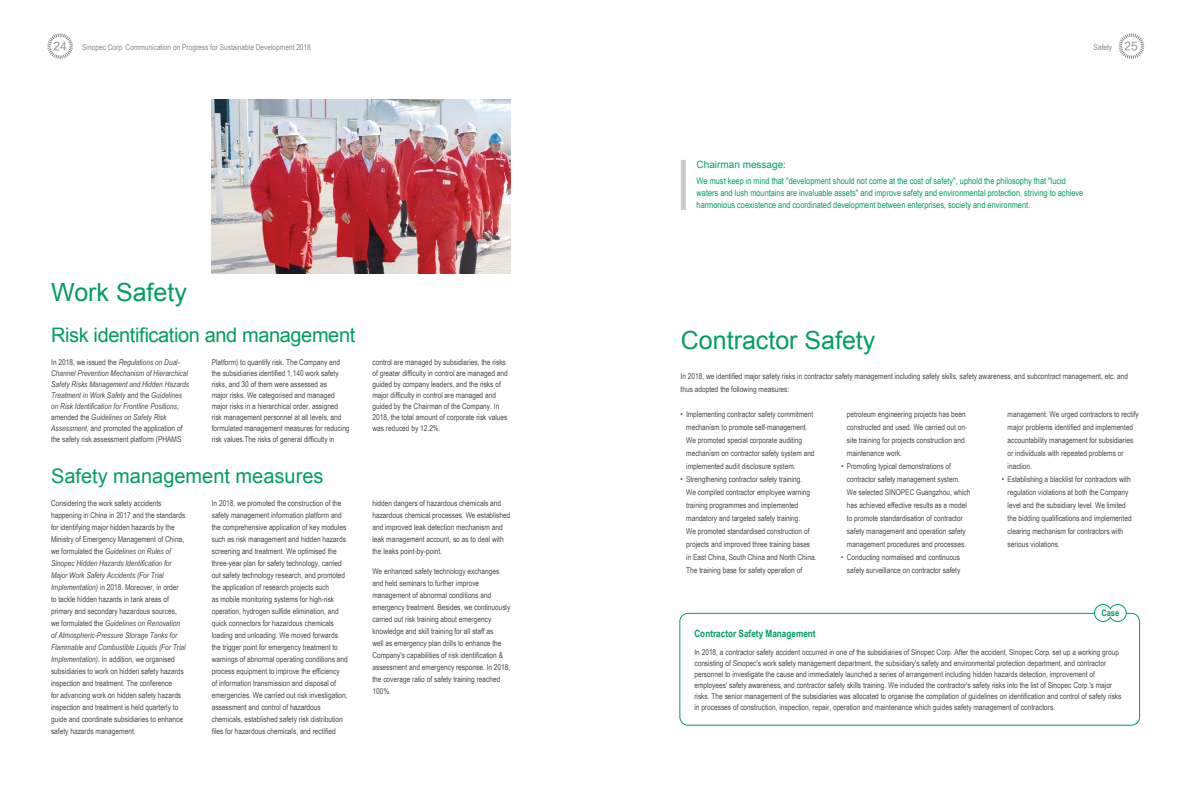
<style>
.page{position:relative;width:1191px;height:808px;background:#fff}
.page>*{position:absolute;margin:0;border:0;box-sizing:border-box;transform-origin:0 0}
.t1{font:25px "Arial";color:#009f5d}
.t2{font:20px "Arial";letter-spacing:-.02em;color:#009f5d}
.t3{font:20px "Arial";color:#009f5d}
.t4{font:11px "FZLTHK GBK1 0";color:#898989}
.t5{font:700 10px "Arial Narrow";color:#009f5d}
.t6{font:10px "Arial";color:#009f5d}
.t7{font:9px/12px "Arial Narrow";color:#009f5d}
.t8{font:700 9px "Arial Narrow";color:#009f5d}
.t9{font:8px/12px "Arial Narrow";color:#4c4948}
.t10{font:italic 8px/11px "Arial Narrow";color:#4c4948}
.t11{font:8px "Arial Narrow";color:#898989}
.s1{font-family:"FZLTHK GBK1 0";font-size:11px}
.s2{font-style:normal}
.s3{font-style:italic}
</style>
<div class="page">
<svg style="left:47px;top:33px;width:26px;height:26px"></svg>
<svg style="left:1118px;top:33px;width:27px;height:26px"></svg>
<img style="left:212px;top:99px;width:298px;height:175px">
<div style="left:681px;top:160px;width:5px;height:50px;background:#c9caca"></div>
<div style="left:679px;top:613px;width:461px;height:112px;border:1px solid #009f5d;border-radius:9px"></div>
<svg style="left:1093px;top:604px;width:34px;height:18px"></svg>
<h3 class="t4" style="left:54px;top:40px;width:15px">24</h3>
<p class="t11" style="left:82px;top:41px;width:230px">Sinopec Corp. Communication on Progress for Sustainable Development 2018</p>
<p class="t11" style="left:1093px;top:41px;width:46px">Safety <span class="s1">25</span></p>
<h1 class="t1" style="left:51px;top:276px;width:137px">Work Safety</h1>
<h2 class="t2" style="left:51px;top:322px;width:305px">Risk identification and management</h2>
<p class="t10" style="left:51px;top:356px;width:139px"><span class="s2">In 2018, we issued the</span> Regulations on Dual-Channel Prevention Mechanism of Hierarchical Safety Risks Management and Hidden Hazards Treatment in Work Safety <span class="s2">and the</span> Guidelines on Risk Identification for Frontline Positions<span class="s2">, amended the</span> Guidelines on Safety Risk Assessment<span class="s2">, and promoted the application of the safety risk assessment platform (PHAMS</span></p>
<p class="t9" style="left:212px;top:356px;width:139px;line-height:11px">Platform) to quantify risk. The Company and the subsidiaries identified 1,140 work safety risks, and 30 of them were assessed as<br>major risks. We categorised and managed major risks in a hierarchical order, assigned risk management personnel at all levels, and formulated management measures for reducing risk values.The risks of general difficulty in</p>
<p class="t9" style="left:372px;top:356px;width:137px;line-height:11px">control are managed by subsidiaries, the risks of greater difficulty in control are managed and guided by company leaders, and the risks of major difficulty in control are managed and guided by the Chairman of the Company. In 2018, the total amount of corporate risk values was reduced by 12.2%.</p>
<h2 class="t3" style="left:51px;top:463px;width:274px">Safety management measures</h2>
<p class="t9" style="left:51px;top:496px;width:136px">Considering the work safety accidents happening in China in 2017 and the standards for identifying major hidden hazards by the Ministry of Emergency Management of China, we formulated the <span class="s3">Guidelines on Rules of Sinopec Hidden Hazards Identification for Major Work Safety Accidents (For Trial Implementation)</span> in 2018. Moreover, in order to tackle hidden hazards in tank areas of primary and secondary hazardous sources, we formulated the <span class="s3">Guidelines on Renovation of Atmospheric-Pressure Storage Tanks for Flammable and Combustible Liquids (For Trial Implementation)</span>. In addition, we organised subsidiaries to work on hidden safety hazards inspection and treatment. The conference<br>for advancing work on hidden safety hazards inspection and treatment is held quarterly to guide and coordinate subsidiaries to enhance safety hazards management.</p>
<p class="t9" style="left:212px;top:496px;width:138px">In 2018, we promoted the construction of the safety management information platform and the comprehensive application of key modules such as risk management and hidden hazards screening and treatment. We optimised the three-year plan for safety technology, carried out safety technology research, and promoted the application of research projects such<br>as mobile monitoring systems for high-risk operation, hydrogen sulfide elimination, and quick connectors for hazardous chemicals loading and unloading. We moved forwards the trigger point for emergency treatment to warnings of abnormal operating conditions and process equipment to improve the efficiency<br>of information transmission and disposal of emergencies. We carried out risk investigation, assessment and control of hazardous chemicals, established safety risk distribution files for hazardous chemicals, and rectified</p>
<p class="t9" style="left:372px;top:496px;width:139px">hidden dangers of hazardous chemicals and hazardous chemical processes. We established and improved leak detection mechanism and leak management account, so as to deal with the leaks point-by-point.</p>
<p class="t9" style="left:372px;top:565px;width:139px">We enhanced safety technology exchanges and held seminars to further improve management of abnormal conditions and emergency treatment. Besides, we continuously carried out risk training about emergency knowledge and skill training for all staff as<br>well as emergency plan drills to enhance the Company's capabilities of risk identification &amp; assessment and emergency response. In 2018, the coverage ratio of safety training reached 100%.</p>
<p class="t6" style="left:696px;top:158px;width:91px">Chairman message:</p>
<p class="t7" style="left:696px;top:175px;width:388px">We must keep in mind that "development should not come at the cost of safety", uphold the philosophy that "lucid waters and lush mountains are invaluable assets" and improve safety and environmental protection, striving to achieve harmonious coexistence and coordinated development between enterprises, society and environment.</p>
<h1 class="t1" style="left:681px;top:324px;width:196px">Contractor Safety</h1>
<p class="t9" style="left:680px;top:369px;width:449px;line-height:13px">In 2018, we identified major safety risks in contractor safety management including safety skills, safety awareness, and subcontract management, etc. and thus adopted the following measures:</p>
<p class="t9" style="left:686px;top:407px;width:130px;line-height:13px;text-indent:-6px">• Implementing contractor safety commitment mechanism to promote self-management.<br>We promoted special corporate auditing mechanism on contractor safety system and implemented audit disclosure system.</p>
<p class="t9" style="left:686px;top:472px;width:132px;line-height:13px;text-indent:-6px">• Strengthening contractor safety training.<br>We compiled contractor employee warning training programmes and implemented mandatory and targeted safety training.<br>We promoted standardised construction of projects and improved three training bases in East China, South China and North China.<br>The training base for safety operation of</p>
<p class="t9" style="left:1007px;top:407px;width:133px;line-height:13px">management. We urged contractors to rectify major problems identified and implemented accountability management for subsidiaries or individuals with repeated problems or inaction.</p>
<p class="t9" style="left:1007px;top:472px;width:125px;line-height:13px;text-indent:-6px">• Establishing a blacklist for contractors with regulation violations at both the Company level and the subsidiary level. We limited the bidding qualifications and implemented clearing mechanism for contractors with serious violations.</p>
<p class="t9" style="left:847px;top:407px;width:122px;line-height:13px">petroleum engineering projects has been constructed and used. We carried out on&shy;site training for projects construction and maintenance work.</p>
<p class="t9" style="left:847px;top:459px;width:125px;line-height:13px;text-indent:-6px">• Promoting typical demonstrations of contractor safety management system.<br>We selected SINOPEC Guangzhou, which has achieved effective results as a model to promote standardisation of contractor safety management and operation safety management procedures and processes.</p>
<p class="t9" style="left:841px;top:550px;width:121px;line-height:13px;text-align:right">• Conducting normalised and continuous safety surveillance on contractor safety</p>
<p class="t8" style="left:1101px;top:606px;width:19px">Case</p>
<p class="t5" style="left:694px;top:626px;width:123px">Contractor Safety Management</p>
<p class="t9" style="left:694px;top:646px;width:428px;line-height:11px">In 2018, a contractor safety accident occurred in one of the subsidiaries of Sinopec Corp. After the accident, Sinopec Corp. set up a working group consisting of Sinopec's work safety management department, the subsidiary's safety and environmental protection department, and contractor personnel to investigate the cause and immediately launched a series of arrangement including hidden hazards detection, improvement of employees' safety awareness, and contractor safety skills training. We included the contractor's safety risks into the list of Sinopec Corp.'s major risks. The senior management of the subsidiaries was allocated to organise the compilation of guidelines on identification and control of safety risks in processes of construction, inspection, repair, operation and maintenance which guides safety management of contractors.</p>
</div>
